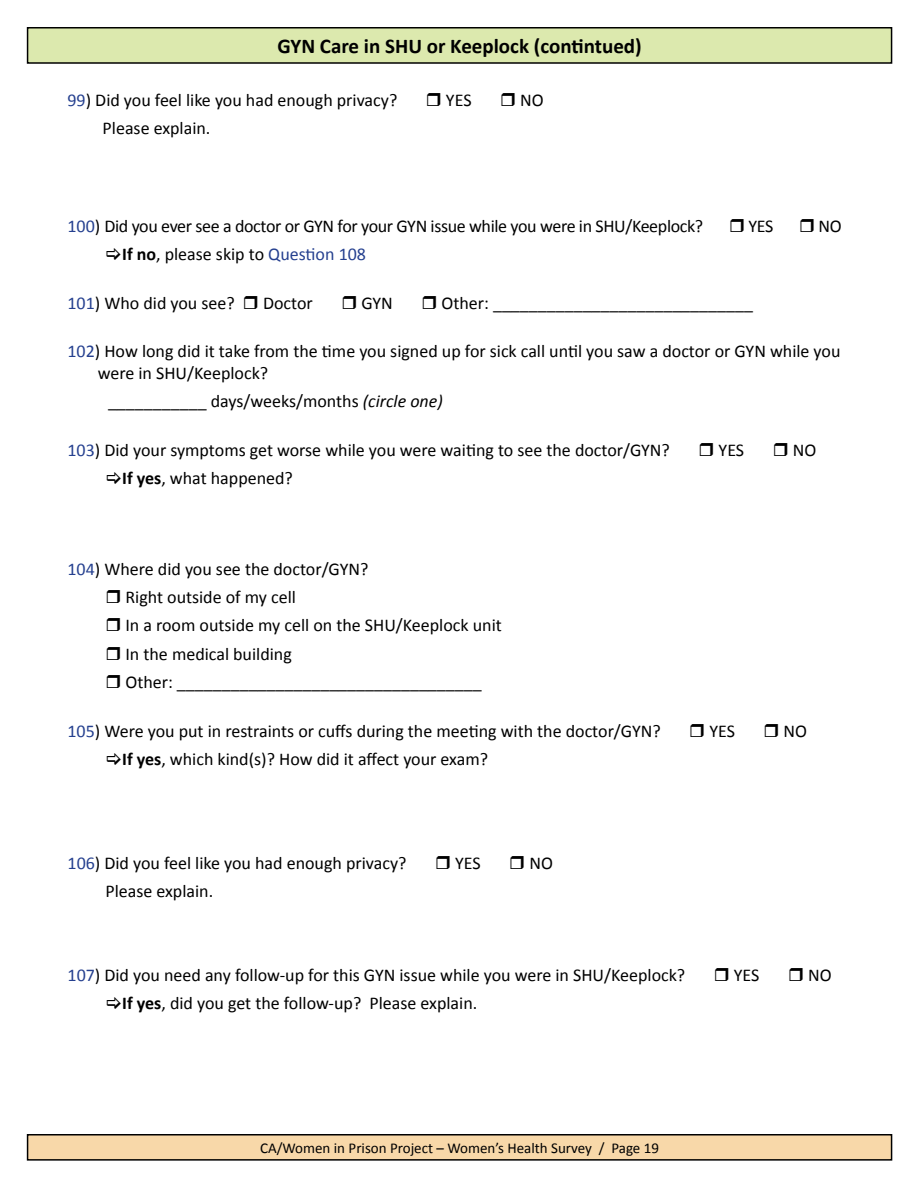
<style>
.page{position:relative;width:918px;height:1188px;background:#fff}
.page>*{position:absolute;margin:0;border:0;box-sizing:border-box;transform-origin:0 0}
.t1{font:700 21px "Calibri";color:#000}
.t2{font:18px/28.3px "Calibri";color:#000}
.t3{font:18px "Calibri";letter-spacing:-.02em;color:#000}
.t4{font:15px "Calibri";color:#000}
.s1{color:#25408f}
.s2{font-weight:700}
.s3{font-style:italic}
</style>
<div class="page">
<div style="left:28px;top:1135px;width:864px;height:25px;background:#f8d8a9"></div>
<div style="left:27px;top:1134px;width:865px;height:27px;border:2px solid #000"></div>
<div style="left:28px;top:28px;width:864px;height:35px;background:#dce9ae"></div>
<div style="left:27px;top:27px;width:865px;height:37px;border:2px solid #000"></div>
<p class="t1" style="left:277px;top:33px;width:366px">GYN Care in SHU or Keeplock (contintued)</p>
<p class="t2" style="left:68px;top:85px;width:331px"><span class="s1">99</span>) Did you feel like you had enough privacy?</p>
<p class="t2" style="left:446px;top:85px;width:27px">YES</p>
<p class="t2" style="left:520px;top:85px;width:25px">NO</p>
<p class="t2" style="left:103px;top:113px;width:109px">Please explain.</p>
<p class="t3" style="left:68px;top:215px;width:637px"><span class="s1">100</span>) Did you ever see a doctor or GYN for your GYN issue while you were in SHU/Keeplock?</p>
<p class="t2" style="left:749px;top:211px;width:26px">YES</p>
<p class="t2" style="left:818px;top:211px;width:25px">NO</p>
<p class="t2" style="left:122px;top:239px;width:245px"><span class="s2">If no</span>, please skip to <span class="s1">Question 108</span></p>
<p class="t2" style="left:68px;top:288px;width:169px"><span class="s1">101</span>) Who did you see?</p>
<p class="t2" style="left:263px;top:288px;width:51px">Doctor</p>
<p class="t2" style="left:361px;top:288px;width:33px">GYN</p>
<p class="t2" style="left:442px;top:288px;width:313px">Other: _____________________________</p>
<p class="t2" style="left:98px;top:340px;width:744px;line-height:21.6px;text-indent:-30px"><span class="s1">102</span>) How long did it take from the time you signed up for sick call until you saw a doctor or GYN while you were in SHU/Keeplock?</p>
<p class="t2" style="left:108px;top:386px;width:336px">___________ days/weeks/months <span class="s3">(circle one)</span></p>
<p class="t2" style="left:68px;top:435px;width:604px"><span class="s1">103</span>) Did your symptoms get worse while you were waiting to see the doctor/GYN?</p>
<p class="t2" style="left:719px;top:435px;width:27px">YES</p>
<p class="t2" style="left:793px;top:435px;width:25px">NO</p>
<p class="t2" style="left:122px;top:463px;width:172px"><span class="s2">If yes</span>, what happened?</p>
<p class="t2" style="left:125px;top:554px;width:378px;text-indent:-58px"><span class="s1">104</span>) Where did you see the doctor/GYN?<br>Right outside of my cell<br>In a room outside my cell on the SHU/Keeplock unit In the medical building<br>Other: __________________________________</p>
<p class="t2" style="left:68px;top:716px;width:595px"><span class="s1">105</span>) Were you put in restraints or cuffs during the meeting with the doctor/GYN?</p>
<p class="t2" style="left:709px;top:716px;width:27px">YES</p>
<p class="t2" style="left:784px;top:716px;width:25px">NO</p>
<p class="t2" style="left:122px;top:744px;width:367px"><span class="s2">If yes</span>, which kind(s)? How did it affect your exam?</p>
<p class="t2" style="left:68px;top:848px;width:341px"><span class="s1">106</span>) Did you feel like you had enough privacy?</p>
<p class="t2" style="left:455px;top:848px;width:27px">YES</p>
<p class="t2" style="left:529px;top:848px;width:25px">NO</p>
<p class="t2" style="left:105px;top:876px;width:109px">Please explain.</p>
<p class="t2" style="left:68px;top:960px;width:619px"><span class="s1">107</span>) Did you need any follow-up for this GYN issue while you were in SHU/Keeplock?</p>
<p class="t2" style="left:734px;top:960px;width:27px">YES</p>
<p class="t2" style="left:808px;top:960px;width:25px">NO</p>
<p class="t2" style="left:122px;top:988px;width:357px"><span class="s2">If yes</span>, did you get the follow-up? Please explain.</p>
<p class="t4" style="left:260px;top:1139px;width:400px">CA/Women in Prison Project – Women’s Health Survey / Page 19</p>
</div>
